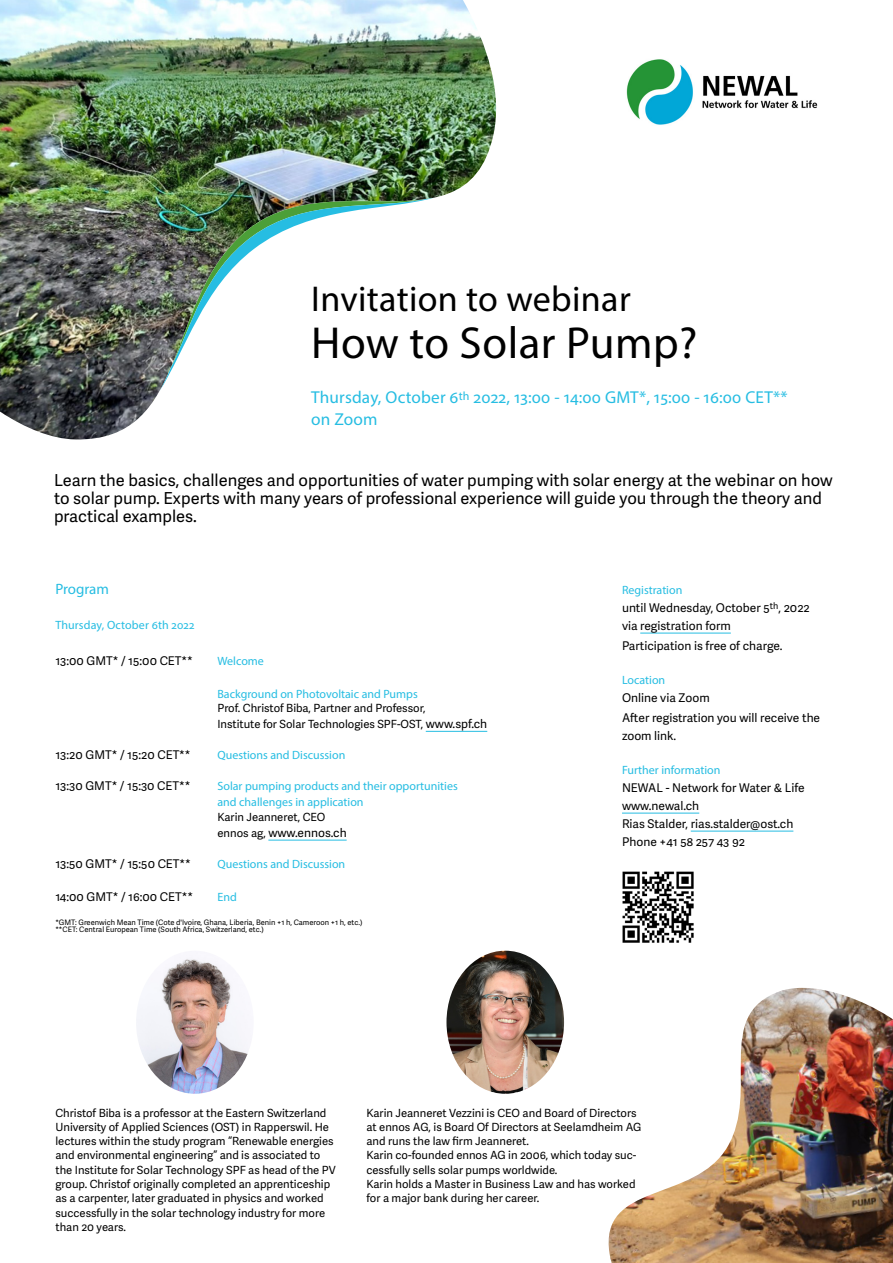
<style>
.page{position:relative;width:893px;height:1263px;background:#fff}
.page>*{position:absolute;margin:0;border:0;box-sizing:border-box;transform-origin:0 0}
.t1{font:45px "Myriad Pro";letter-spacing:.01em;color:#000}
.t2{font:36px "Myriad Pro";letter-spacing:.01em;color:#000}
.t3{font:17.25px/22.5px "Myriad Pro";letter-spacing:.01em;color:#26bde2}
.t4{font:16.5px/18px "Adelle Sans";color:#000}
.t5{font:15px "Myriad Pro";letter-spacing:-.005em;color:#26bde2}
.t6{font:12px/18px "Adelle Sans";color:#000}
.t7{font:12px/16.5px "Myriad Pro";color:#26bde2}
.t8{font:11.25px/14.2px "Adelle Sans";color:#000}
.t9{font:7.5px/7.5px "Adelle Sans";color:#000}
.s1{font-size:12px}
.s2{font-size:11.25px}
</style>
<div class="page">
<img style="left:0;top:0;width:497px;height:440px">
<img style="left:170px;top:188px;width:256px;height:9px">
<img style="left:159px;top:197px;width:276px;height:195px">
<img style="left:626px;top:59px;width:192px;height:66px">
<img style="left:622px;top:871px;width:72px;height:72px">
<hr style="left:426px;top:731px;width:61px;height:1px;background:#26bde2">
<hr style="left:268px;top:840px;width:79px;height:1px;background:#26bde2">
<img style="left:608px;top:988px;width:285px;height:275px">
<img style="left:446px;top:951px;width:118px;height:143px">
<img style="left:136px;top:958px;width:112px;height:136px">
<hr style="left:640px;top:633px;width:91px;height:1px;background:#26bde2">
<hr style="left:622px;top:813px;width:77px;height:1px;background:#26bde2">
<hr style="left:691px;top:831px;width:102px;height:1px;background:#26bde2">
<h2 class="t2" style="left:311px;top:277px;width:321px">Invitation to webinar</h2>
<h1 class="t1" style="left:311px;top:315px;width:388px">How to Solar Pump?</h1>
<h3 class="t3" style="left:311px;top:385px;width:478px">Thursday, October 6<sup>th</sup> 2022, 13:00 - 14:00 GMT*, 15:00 - 16:00 CET** on Zoom</h3>
<h3 class="t4" style="left:54px;top:472px;width:780px">Learn the basics, challenges and opportunities of water pumping with solar energy at the webinar on how to solar pump. Experts with many years of professional experience will guide you through the theory and practical examples.</h3>
<h3 class="t5" style="left:55px;top:580px;width:55px">Program</h3>
<p class="t7" style="left:55px;top:616px;width:141px">Thursday, October 6th 2022</p>
<p class="t6" style="left:55px;top:652px;width:139px">13:00 GMT* / 15:00 CET**</p>
<p class="t7" style="left:217px;top:652px;width:48px">Welcome</p>
<p class="t7" style="left:217px;top:685px;width:202px">Background on Photovoltaic and Pumps</p>
<p class="t8" style="left:217px;top:700px;width:271px;line-height:16.5px">Prof. Christof Biba, Partner and Professor,<br>Institute for Solar Technologies SPF-OST, <span class="s1">www.spf.ch</span></p>
<p class="t6" style="left:55px;top:746px;width:137px">13:20 GMT* / 15:20 CET**</p>
<p class="t7" style="left:217px;top:747px;width:129px">Questions and Discussion</p>
<p class="t6" style="left:55px;top:777px;width:137px">13:30 GMT* / 15:30 CET**</p>
<p class="t7" style="left:217px;top:777px;width:242px">Solar pumping products and their opportunities and challenges in application</p>
<p class="t8" style="left:217px;top:810px;width:110px">Karin Jeanneret, CEO</p>
<p class="t6" style="left:217px;top:824px;width:131px"><span class="s2">ennos ag,</span> www.ennos.ch</p>
<p class="t6" style="left:55px;top:855px;width:137px">13:50 GMT* / 15:50 CET**</p>
<p class="t7" style="left:217px;top:855px;width:129px">Questions and Discussion</p>
<p class="t6" style="left:55px;top:888px;width:139px">14:00 GMT* / 16:00 CET**</p>
<p class="t7" style="left:217px;top:888px;width:21px">End</p>
<p class="t9" style="left:55px;top:919px;width:308px">*GMT: Greenwich Mean Time (Cote d'Ivoire, Ghana, Liberia, Benin +1 h, Cameroon +1 h, etc.) **CET: Central European Time (South Africa, Switzerland, etc.)</p>
<p class="t7" style="left:622px;top:582px;width:62px">Registration</p>
<p class="t6" style="left:622px;top:599px;width:189px">until Wednesday, October 5<sup>th</sup>, 2022 via registration form</p>
<p class="t6" style="left:622px;top:637px;width:162px">Participation is free of charge.</p>
<p class="t7" style="left:622px;top:672px;width:45px">Location</p>
<p class="t6" style="left:622px;top:688px;width:200px;line-height:19.5px">Online via Zoom<br>After registration you will receive the</p>
<p class="t6" style="left:622px;top:727px;width:56px">zoom link.</p>
<p class="t7" style="left:622px;top:762px;width:100px">Further information</p>
<p class="t6" style="left:622px;top:779px;width:184px">NEWAL - Network for Water &amp; Life www.newal.ch<br>Rias Stalder, rias.stalder@ost.ch<br>Phone +41 58 257 43 92</p>
<p class="t8" style="left:55px;top:1106px;width:282px">Christof Biba is a professor at the Eastern Switzerland University of Applied Sciences (OST) in Rapperswil. He lectures within the study program “Renewable energies and environmental engineering” and is associated to the Institute for Solar Technology SPF as head of the PV group. Christof originally completed an apprenticeship as a carpenter, later graduated in physics and worked successfully in the solar technology industry for more than 20 years.</p>
<p class="t8" style="left:366px;top:1106px;width:276px">Karin Jeanneret Vezzini is CEO and Board of Directors at ennos AG, is Board Of Directors at Seelamdheim AG and runs the law firm Jeanneret.<br>Karin co-founded ennos AG in 2006, which today suc&shy;cessfully sells solar pumps worldwide.<br>Karin holds a Master in Business Law and has worked for a major bank during her career.</p>
</div>
